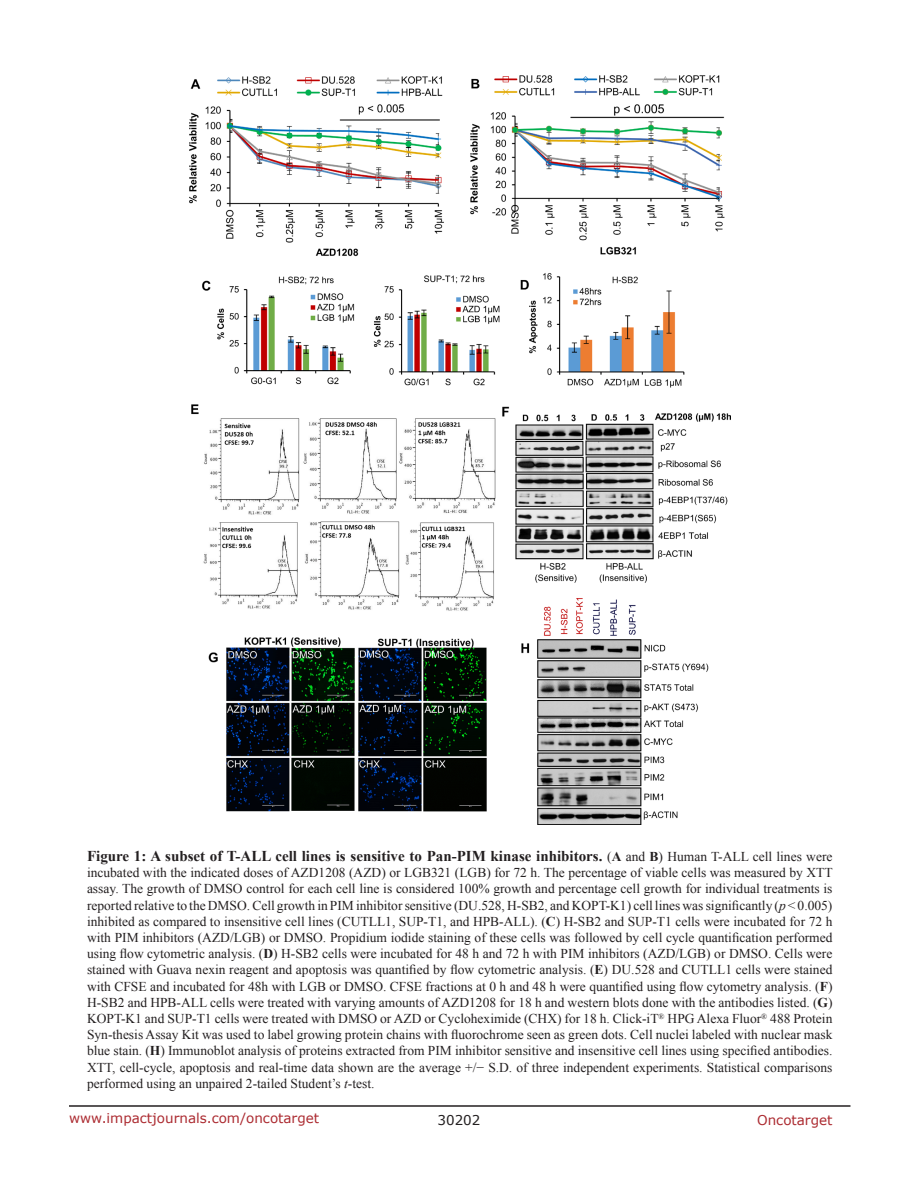
<style>
.page{position:relative;width:918px;height:1188px;background:#fff}
.page>*{position:absolute;margin:0;border:0;box-sizing:border-box;transform-origin:0 0}
.FigureText{font:700 15px "Times New Roman";color:#231f20}
.FigureText-2{font:13.5px/16.2px "Times New Roman";color:#231f20;text-align:justify}
.t1{font:13.5px "Verdana";color:#ac2b31}
.t2{font:13.5px "Verdana";color:#231f20}
.s1{font-weight:400;font-size:13.5px}
.s2{font-size:13.5px}
.s3{font-style:italic}
.s4{font-weight:700}
</style>
<div class="page">
<hr style="left:69px;top:1105px;width:781px;height:2px;background:#231f20">
<img style="left:189px;top:75px;width:541px;height:749px">
<p class="FigureText" style="left:87px;top:846px;width:747px">Figure 1: A subset of T-ALL cell lines is sensitive to Pan-PIM kinase inhibitors. <span class="s1">(</span><span class="s2">A</span> <span class="s1">and</span> <span class="s2">B</span><span class="s1">) Human T-ALL cell lines were</span></p>
<p class="FigureText-2" style="left:87px;top:864px;width:747px">incubated with the indicated doses of AZD1208 (AZD) or LGB321 (LGB) for 72 h. The percentage of viable cells was measured by XTT assay. The growth of DMSO control for each cell line is considered 100% growth and percentage cell growth for individual treatments is reported relative to the DMSO. Cell growth in PIM inhibitor sensitive (DU.528, H-SB2, and KOPT-K1) cell lines was significantly (<span class="s3">p</span> &lt; 0.005) inhibited as compared to insensitive cell lines (CUTLL1, SUP-T1, and HPB-ALL). (<span class="s4">C</span>) H-SB2 and SUP-T1 cells were incubated for 72 h with PIM inhibitors (AZD/LGB) or DMSO. Propidium iodide staining of these cells was followed by cell cycle quantification performed using flow cytometric analysis. (<span class="s4">D</span>) H-SB2 cells were incubated for 48 h and 72 h with PIM inhibitors (AZD/LGB) or DMSO. Cells were stained with Guava nexin reagent and apoptosis was quantified by flow cytometric analysis. (<span class="s4">E</span>) DU.528 and CUTLL1 cells were stained with CFSE and incubated for 48h with LGB or DMSO. CFSE fractions at 0 h and 48 h were quantified using flow cytometry analysis. (<span class="s4">F</span>)<br>H-SB2 and HPB-ALL cells were treated with varying amounts of AZD1208 for 18 h and western blots done with the antibodies listed. (<span class="s4">G</span>)<br>KOPT-K1 and SUP-T1 cells were treated with DMSO or AZD or Cycloheximide (CHX) for 18 h. Click-iT<sup>®</sup> HPG Alexa Fluor<sup>®</sup> 488 Protein Syn-thesis Assay Kit was used to label growing protein chains with fluorochrome seen as green dots. Cell nuclei labeled with nuclear mask blue stain. (<span class="s4">H</span>) Immunoblot analysis of proteins extracted from PIM inhibitor sensitive and insensitive cell lines using specified antibodies.<br>XTT, cell-cycle, apoptosis and real-time data shown are the average +/− S.D. of three independent experiments. Statistical comparisons performed using an unpaired 2-tailed Student’s <span class="s3">t</span>-test.</p>
<p class="t1" style="left:69px;top:1109px;width:252px">www.impactjournals.com/oncotarget</p>
<p class="t2" style="left:438px;top:1111px;width:44px">30202</p>
<p class="t1" style="left:757px;top:1111px;width:77px">Oncotarget</p>
</div>
